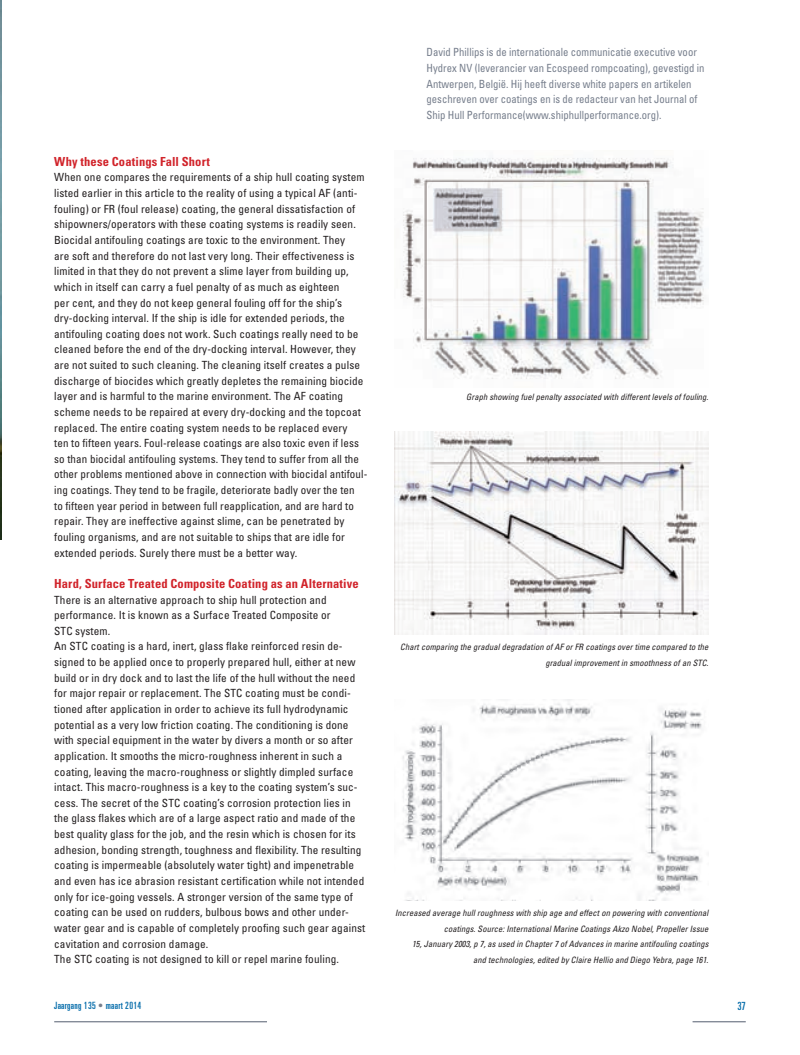
<style>
.page{position:relative;width:800px;height:1055px;background:#fff}
.page>*{position:absolute;margin:0;border:0;box-sizing:border-box;transform-origin:0 0}
.t1{font:700 condensed 12.5px "Univers LT Std";letter-spacing:.015em;color:#d1232a}
.t2{font:condensed 11.25px/15.6px "Univers LT Std";letter-spacing:.01em;color:#231f20}
.t3{font:condensed 11.25px/15.6px "Univers LT Std";color:#767e8c;scale:.95 1}
.t4{font:ultra-condensed 11.25px "Univers LT Std";color:#006aa9}
.t5{font:ultra-condensed 10px "Univers LT Std";letter-spacing:.03em;color:#006aa9}
.t6{font:italic condensed 8.75px/15.6px "Univers LT Std";letter-spacing:.01em;color:#231f20;text-align:right}
.s1{color:#767e8c}
</style>
<div class="page">
<img style="left:403px;top:158px;width:302px;height:221px">
<img style="left:394px;top:431px;width:314px;height:204px">
<img style="left:402px;top:699px;width:300px;height:201px">
<img style="left:0;top:2px;width:1px;height:538px">
<hr style="left:692px;top:1021px;width:53px;height:1px;background:#767e8c">
<hr style="left:54px;top:1021px;width:213px;height:1px;background:#767e8c">
<p class="t1" style="left:54px;top:154px;width:157px">Why these Coatings Fall Short</p>
<p class="t2" style="left:54px;top:169px;width:314px">When one compares the requirements of a ship hull coating system listed earlier in this article to the reality of using a typical AF (anti&shy;fouling) or FR (foul release) coating, the general dissatisfaction of shipowners/operators with these coating systems is readily seen.<br>Biocidal antifouling coatings are toxic to the environment. They<br>are soft and therefore do not last very long. Their effectiveness is limited in that they do not prevent a slime layer from building up, which in itself can carry a fuel penalty of as much as eighteen<br>per cent, and they do not keep general fouling off for the ship’s dry-docking interval. If the ship is idle for extended periods, the antifouling coating does not work. Such coatings really need to be cleaned before the end of the dry-docking interval. However, they are not suited to such cleaning. The cleaning itself creates a pulse discharge of biocides which greatly depletes the remaining biocide layer and is harmful to the marine environment. The AF coating scheme needs to be repaired at every dry-docking and the topcoat replaced. The entire coating system needs to be replaced every<br>ten to fifteen years. Foul-release coatings are also toxic even if less so than biocidal antifouling systems. They tend to suffer from all the other problems mentioned above in connection with biocidal antifoul&shy;ing coatings. They tend to be fragile, deteriorate badly over the ten<br>to fifteen year period in between full reapplication, and are hard to repair. They are ineffective against slime, can be penetrated by fouling organisms, and are not suitable to ships that are idle for extended periods. Surely there must be a better way.</p>
<p class="t1" style="left:54px;top:575px;width:306px">Hard, Surface Treated Composite Coating as an Alternative</p>
<p class="t2" style="left:54px;top:591px;width:312px">There is an alternative approach to ship hull protection and performance. It is known as a Surface Treated Composite or<br>STC system.<br>An STC coating is a hard, inert, glass flake reinforced resin de&shy;signed to be applied once to properly prepared hull, either at new build or in dry dock and to last the life of the hull without the need for major repair or replacement. The STC coating must be condi&shy;tioned after application in order to achieve its full hydrodynamic potential as a very low friction coating. The conditioning is done with special equipment in the water by divers a month or so after application. It smooths the micro-roughness inherent in such a coating, leaving the macro-roughness or slightly dimpled surface intact. This macro-roughness is a key to the coating system’s suc&shy;cess. The secret of the STC coating’s corrosion protection lies in the glass flakes which are of a large aspect ratio and made of the best quality glass for the job, and the resin which is chosen for its adhesion, bonding strength, toughness and flexibility. The resulting coating is impermeable (absolutely water tight) and impenetrable and even has ice abrasion resistant certification while not intended only for ice-going vessels. A stronger version of the same type of coating can be used on rudders, bulbous bows and other under&shy;water gear and is capable of completely proofing such gear against cavitation and corrosion damage.<br>The STC coating is not designed to kill or repel marine fouling.</p>
<p class="t3" style="left:426px;top:44px;width:294px">David Phillips is de internationale communicatie executive voor Hydrex NV (leverancier van Ecospeed rompcoating), gevestigd in Antwerpen, België. Hij heeft diverse white papers en artikelen geschreven over coatings en is de redacteur van het Journal of Ship Hull Performance(www.shiphullperformance.org).</p>
<p class="t6" style="left:466px;top:389px;width:244px">Graph showing fuel penalty associated with different levels of fouling.</p>
<p class="t6" style="left:400px;top:639px;width:309px">Chart comparing the gradual degradation of AF or FR coatings over time compared to the gradual improvement in smoothness of an STC.</p>
<p class="t6" style="left:395px;top:905px;width:315px">Increased average hull roughness with ship age and effect on powering with conventional coatings. Source: International Marine Coatings Akzo Nobel, Propeller Issue<br>15, January 2003, p 7, as used in Chapter 7 of Advances in marine antifouling coatings<br>and technologies, edited by Claire Hellio and Diego Yebra, page 161.</p>
<p class="t5" style="left:54px;top:999px;width:88px">Jaargang 135 <span class="s1">•</span> maart 2014</p>
<p class="t4" style="left:737px;top:999px;width:10px">37</p>
</div>
